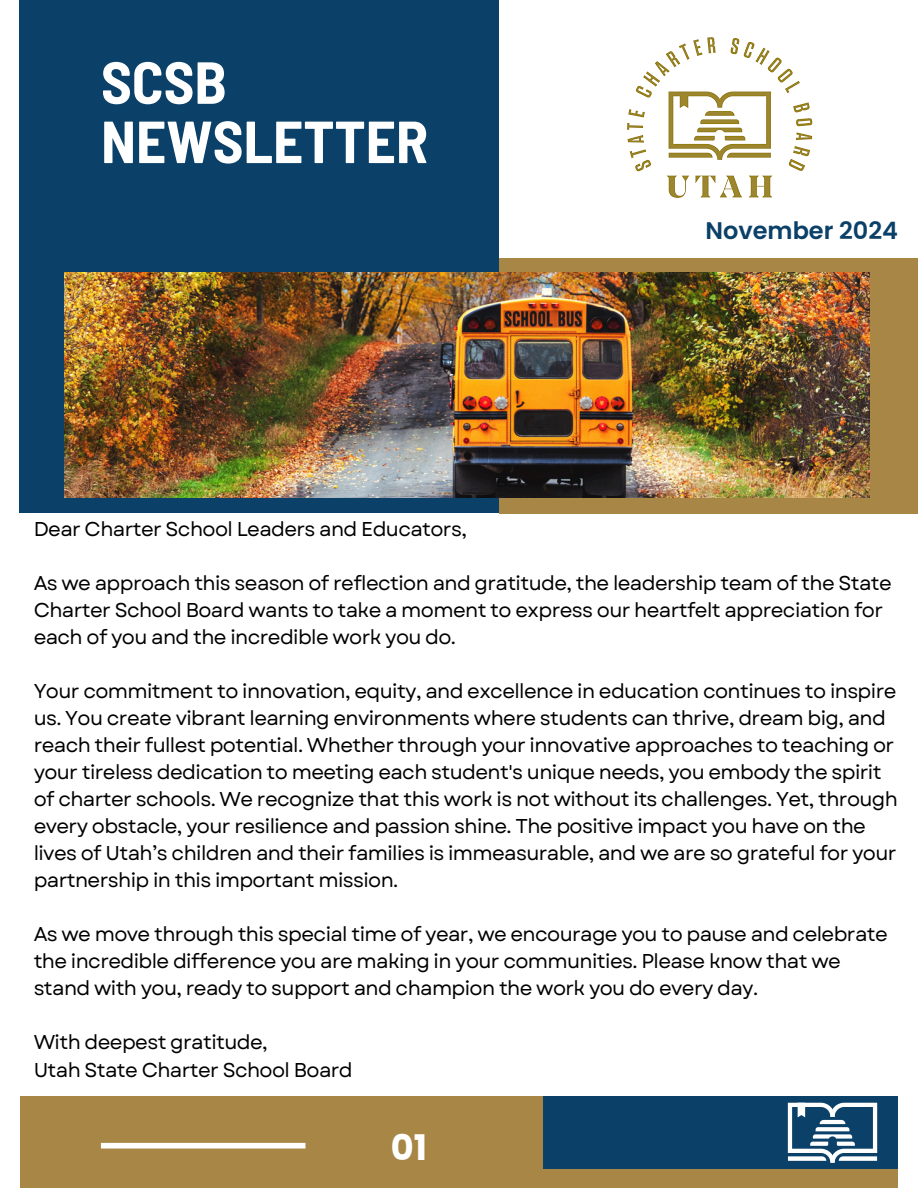
<style>
.page{position:relative;width:918px;height:1188px;background:#fff}
.page>*{position:absolute;margin:0;border:0;box-sizing:border-box;transform-origin:0 0}
.t1{font:700 semi-condensed 59.25px/59.2px "Barlow";color:#fff}
.t2{font:700 35.25px "Poppins";color:#fff}
.t3{font:600 24px "Poppins";color:#0b4068}
.t4{font:19.95px/27px "Garet";letter-spacing:-.03em;color:#000}
</style>
<div class="page">
<div style="left:20px;top:0;width:479px;height:513px;background:#0b4068"></div>
<div style="left:20px;top:1096px;width:878px;height:92px;background:#a88746"></div>
<div style="left:544px;top:1096px;width:354px;height:73px;background:#0b4068"></div>
<div style="left:101px;top:1143px;width:204px;height:6px;background:#fff"></div>
<img style="left:627px;top:37px;width:186px;height:161px">
<div style="left:499px;top:258px;width:419px;height:255px;background:#a88746"></div>
<img style="left:64px;top:272px;width:806px;height:225px">
<svg style="left:788px;top:1103px;width:89px;height:60px"></svg>
<p class="t1" style="left:101px;top:51px;width:329px">SCSB<br>NEWSLETTER</p>
<p class="t3" style="left:705px;top:214px;width:194px">November 2024</p>
<p class="t4" style="left:34px;top:516px;width:435px">Dear Charter School Leaders and Educators,</p>
<p class="t4" style="left:34px;top:570px;width:860px">As we approach this season of reflection and gratitude, the leadership team of the State<br>Charter School Board wants to take a moment to express our heartfelt appreciation for each of you and the incredible work you do.</p>
<p class="t4" style="left:34px;top:678px;width:866px">Your commitment to innovation, equity, and excellence in education continues to inspire us. You create vibrant learning environments where students can thrive, dream big, and reach their fullest potential. Whether through your innovative approaches to teaching or your tireless dedication to meeting each student's unique needs, you embody the spirit of charter schools. We recognize that this work is not without its challenges. Yet, through every obstacle, your resilience and passion shine. The positive impact you have on the lives of Utah’s children and their families is immeasurable, and we are so grateful for your partnership in this important mission.</p>
<p class="t4" style="left:34px;top:921px;width:856px">As we move through this special time of year, we encourage you to pause and celebrate the incredible difference you are making in your communities. Please know that we stand with you, ready to support and champion the work you do every day.</p>
<p class="t4" style="left:34px;top:1029px;width:236px">With deepest gratitude,</p>
<p class="t4" style="left:34px;top:1057px;width:321px">Utah State Charter School Board</p>
<h2 class="t2" style="left:391px;top:1123px;width:38px">01</h2>
</div>
